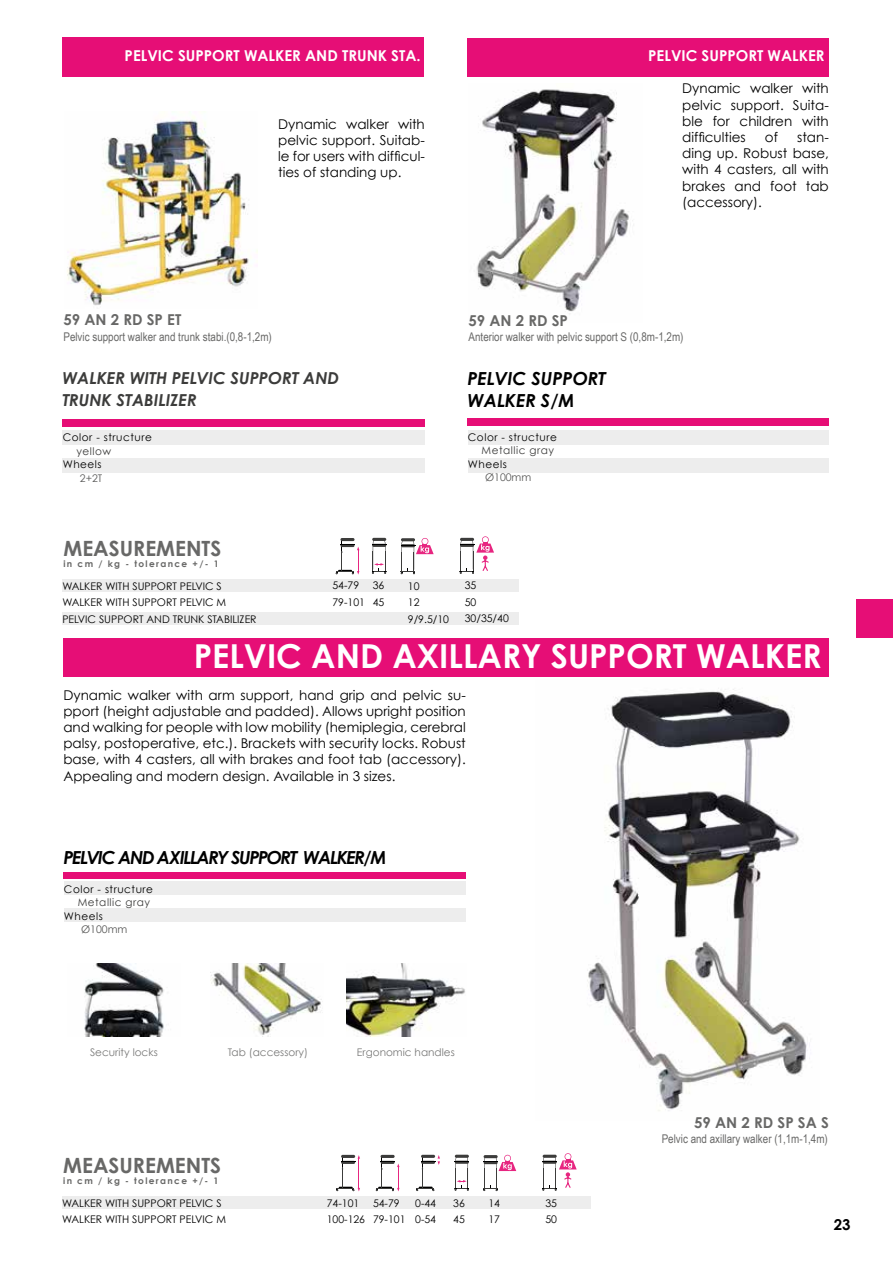
<style>
.page{position:relative;width:893px;height:1263px;background:#fff}
.page>*{position:absolute;margin:0;border:0;box-sizing:border-box;transform-origin:0 0}
.t1{font:700 33px "Century Gothic";color:#fff}
.t2{font:700 21px "Century Gothic";color:#686867}
.t3{font:italic 700 18px "Century Gothic";letter-spacing:-.075em;color:#000}
.t4{font:italic 700 18px/21.6px "Century Gothic";color:#000}
.t5{font:italic 700 16.5px/21.6px "Century Gothic";color:#3c3c3b}
.t6{font:700 15px "Century Gothic";color:#fff}
.t7{font:700 15px "Century Gothic";color:#686867}
.t8{font:700 15px "Century Gothic";color:#000}
.t9{font:13.5px/16.2px "Century Gothic";color:#000;text-align:justify}
.t10{font:12px "Arial Narrow";color:#686867}
.t11{font:10.5px/16.5px "Century Gothic";color:#000}
.t12{font:10.5px "Century Gothic";letter-spacing:.05em;color:#000}
.t13{font:10.5px "Century Gothic";color:#797978}
.t14{font:10.5px "Century Gothic";letter-spacing:.05em;color:#3c3c3b}
.t15{font:10.5px "Century Gothic";color:#575756}
.t16{font:700 9px "Century Gothic";letter-spacing:.15em;color:#686867}
</style>
<div class="page">
<img style="left:587px;top:689px;width:223px;height:422px">
<div style="left:63px;top:872px;width:403px;height:6px;background:#e60e76"></div>
<div style="left:64px;top:882px;width:402px;height:13px;background:#ededed"></div>
<div style="left:64px;top:909px;width:402px;height:13px;background:#ededed"></div>
<div style="left:63px;top:638px;width:765px;height:38px;background:#e60e76"></div>
<img style="left:476px;top:89px;width:157px;height:225px">
<div style="left:467px;top:419px;width:362px;height:7px;background:#e60e76"></div>
<div style="left:468px;top:430px;width:361px;height:14px;background:#ededed"></div>
<div style="left:468px;top:458px;width:361px;height:14px;background:#ededed"></div>
<div style="left:62px;top:579px;width:456px;height:13px;background:#ededed"></div>
<div style="left:467px;top:38px;width:362px;height:39px;background:#e60e76"></div>
<div style="left:62px;top:419px;width:363px;height:7px;background:#e60e76"></div>
<div style="left:63px;top:430px;width:362px;height:15px;background:#ededed"></div>
<div style="left:63px;top:458px;width:362px;height:15px;background:#ededed"></div>
<img style="left:67px;top:116px;width:190px;height:190px">
<div style="left:62px;top:1196px;width:529px;height:13px;background:#ededed"></div>
<div style="left:62px;top:612px;width:456px;height:13px;background:#ededed"></div>
<div style="left:856px;top:599px;width:37px;height:39px;background:#e60e76"></div>
<hr style="left:340px;top:538px;width:15px;height:3px;background:#3c3c3b;border-radius:2px">
<svg style="left:336px;top:540px;width:23px;height:35px"></svg>
<hr style="left:372px;top:538px;width:14px;height:3px;background:#3c3c3b;border-radius:2px">
<svg style="left:372px;top:540px;width:15px;height:34px"></svg>
<svg style="left:400px;top:538px;width:34px;height:36px"></svg>
<svg style="left:459px;top:536px;width:35px;height:38px"></svg>
<svg style="left:336px;top:1155px;width:24px;height:36px"></svg>
<hr style="left:381px;top:1155px;width:14px;height:3px;background:#3c3c3b;border-radius:2px">
<svg style="left:376px;top:1157px;width:24px;height:34px"></svg>
<svg style="left:416px;top:1155px;width:24px;height:36px"></svg>
<hr style="left:455px;top:1155px;width:14px;height:3px;background:#3c3c3b;border-radius:2px">
<svg style="left:454px;top:1156px;width:15px;height:35px"></svg>
<svg style="left:483px;top:1155px;width:33px;height:36px"></svg>
<svg style="left:542px;top:1153px;width:35px;height:38px"></svg>
<img style="left:211px;top:963px;width:111px;height:73px">
<img style="left:347px;top:963px;width:118px;height:73px">
<img style="left:84px;top:963px;width:80px;height:73px">
<div style="left:62px;top:37px;width:362px;height:40px;background:#e60e76"></div>
<p class="t6" style="left:125px;top:46px;width:298px">PELVIC SUPPORT WALKER AND TRUNK STA.</p>
<p class="t6" style="left:648px;top:46px;width:178px">PELVIC SUPPORT WALKER</p>
<p class="t7" style="left:63px;top:311px;width:119px">59 AN 2 RD SP ET</p>
<p class="t9" style="left:278px;top:115px;width:148px">Dynamic walker with pelvic support. Suitab&shy;le for users with difficul&shy;ties of standing up.</p>
<p class="t10" style="left:63px;top:328px;width:210px">Pelvic support walker and trunk stabi.(0,8-1,2m)</p>
<p class="t5" style="left:62px;top:367px;width:278px">WALKER WITH PELVIC SUPPORT AND<br>TRUNK STABILIZER</p>
<p class="t12" style="left:63px;top:431px;width:91px">Color - structure</p>
<p class="t14" style="left:76px;top:444px;width:36px">yellow</p>
<p class="t11" style="left:63px;top:456px;width:40px">Wheels</p>
<p class="t15" style="left:80px;top:471px;width:24px">2+2T</p>
<h2 class="t2" style="left:63px;top:535px;width:159px">MEASUREMENTS</h2>
<p class="t16" style="left:63px;top:558px;width:157px">in cm / kg - tolerance +/- 1</p>
<p class="t7" style="left:468px;top:311px;width:101px">59 AN 2 RD SP</p>
<p class="t9" style="left:682px;top:80px;width:148px">Dynamic walker with pelvic support. Suita&shy;ble for children with difficulties</p>
<p class="t9" style="left:765px;top:129px;width:15px">of</p>
<p class="t9" style="left:682px;top:129px;width:148px;text-indent:115px">stan&shy;ding up. Robust base, with 4 casters, all with brakes and foot tab (accessory).</p>
<p class="t10" style="left:469px;top:328px;width:216px">Anterior walker with pelvic support S (0,8m-1,2m)</p>
<h3 class="t4" style="left:467px;top:367px;width:140px">PELVIC SUPPORT<br>WALKER S/M</h3>
<p class="t12" style="left:468px;top:431px;width:91px">Color - structure</p>
<p class="t14" style="left:482px;top:444px;width:74px">Metallic gray</p>
<p class="t11" style="left:468px;top:456px;width:40px">Wheels</p>
<p class="t15" style="left:485px;top:471px;width:48px">Ø100mm</p>
<p class="t11" style="left:332px;top:577px;width:34px">54-79<br>79-101</p>
<p class="t11" style="left:373px;top:577px;width:13px">36<br>45</p>
<p class="t11" style="left:62px;top:577px;width:196px">WALKER WITH SUPPORT PELVIC S<br>WALKER WITH SUPPORT PELVIC M<br>PELVIC SUPPORT AND TRUNK STABILIZER</p>
<p class="t11" style="left:408px;top:577px;width:43px">10<br>12<br>9/9.5/10</p>
<p class="t11" style="left:465px;top:577px;width:46px">35<br>50<br>30/35/40</p>
<h1 class="t1" style="left:194px;top:636px;width:629px">PELVIC AND AXILLARY SUPPORT WALKER</h1>
<p class="t9" style="left:63px;top:686px;width:404px">Dynamic walker with arm support, hand grip and pelvic su&shy;pport (height adjustable and padded). Allows upright position and walking for people with low mobility (hemiplegia, cerebral palsy, postoperative, etc.). Brackets with security locks. Robust base, with 4 casters, all with brakes and foot tab (accessory).<br>Appealing and modern design. Available in 3 sizes.</p>
<h3 class="t3" style="left:63px;top:846px;width:325px">PELVIC AND AXILLARY SUPPORT WALKER/M</h3>
<p class="t12" style="left:64px;top:882px;width:91px">Color - structure</p>
<p class="t14" style="left:78px;top:896px;width:74px">Metallic gray</p>
<p class="t11" style="left:64px;top:907px;width:40px">Wheels</p>
<p class="t15" style="left:81px;top:923px;width:48px">Ø100mm</p>
<p class="t13" style="left:90px;top:1046px;width:69px">Security locks</p>
<p class="t13" style="left:228px;top:1046px;width:82px">Tab (accessory)</p>
<p class="t13" style="left:357px;top:1046px;width:99px">Ergonomic handles</p>
<h2 class="t2" style="left:63px;top:1152px;width:159px">MEASUREMENTS</h2>
<p class="t16" style="left:63px;top:1174px;width:157px">in cm / kg - tolerance +/- 1</p>
<p class="t11" style="left:62px;top:1194px;width:165px">WALKER WITH SUPPORT PELVIC S<br>WALKER WITH SUPPORT PELVIC M</p>
<p class="t11" style="left:327px;top:1194px;width:40px">74-101<br>100-126</p>
<p class="t11" style="left:415px;top:1194px;width:22px">0-44<br>0-54</p>
<p class="t11" style="left:488px;top:1194px;width:13px">14<br>17</p>
<p class="t11" style="left:545px;top:1194px;width:13px">35<br>50</p>
<p class="t11" style="left:373px;top:1194px;width:34px">54-79<br>79-101</p>
<p class="t11" style="left:453px;top:1194px;width:13px">36<br>45</p>
<p class="t7" style="left:694px;top:1113px;width:136px">59 AN 2 RD SP SA S</p>
<p class="t10" style="left:662px;top:1130px;width:168px">Pelvic and axillary walker (1,1m-1,4m)</p>
<p class="t8" style="left:834px;top:1215px;width:18px">23</p>
</div>
